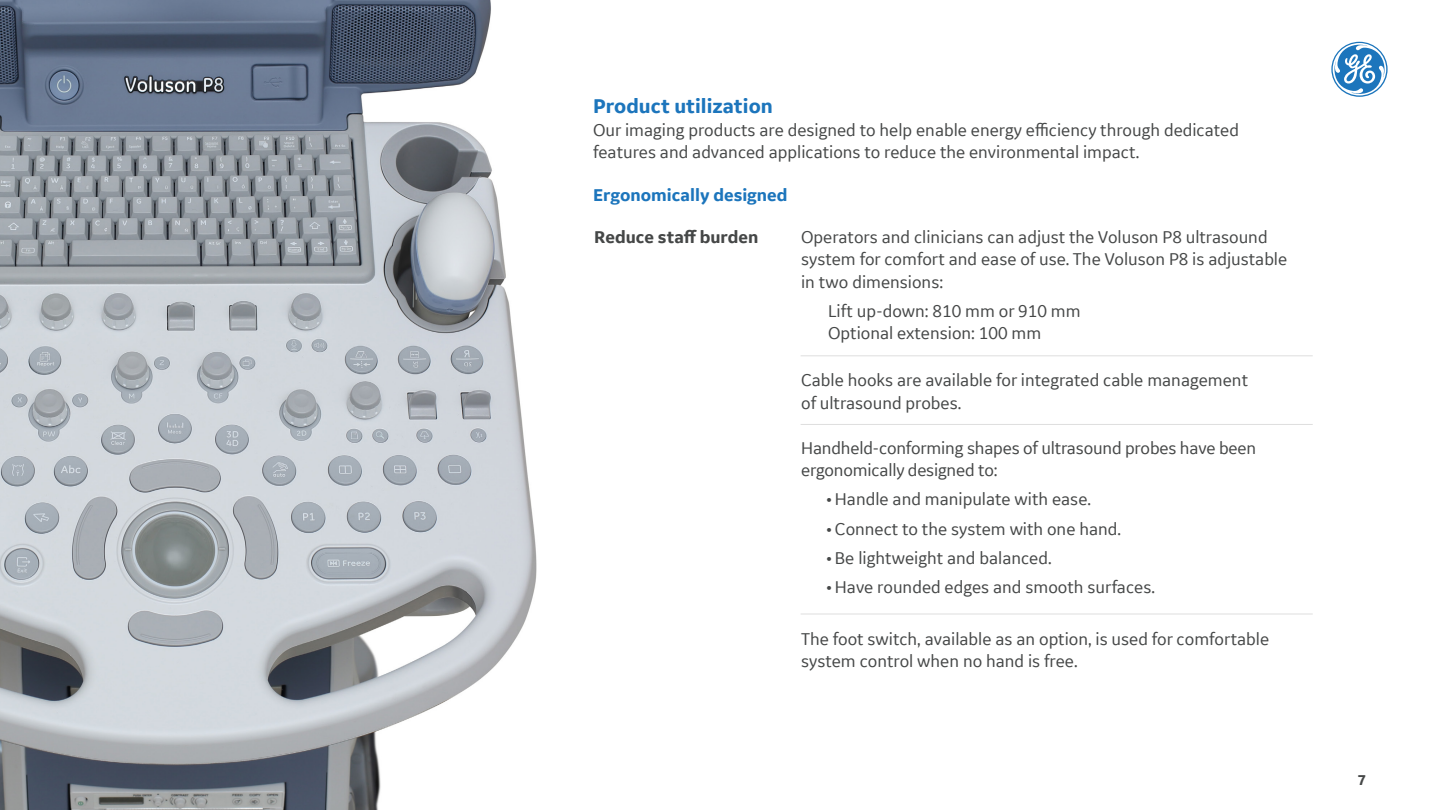
<style>
.page{position:relative;width:1437px;height:810px;background:#fff}
.page>*{position:absolute;margin:0;border:0;box-sizing:border-box;transform-origin:0 0}
.t1{font:700 21px "GE Inspira Sans";color:#1c75bc}
.t2{font:18px/22.5px "GE Inspira Sans";color:#454747}
.t3{font:700 18px "GE Inspira Sans";color:#1c75bc}
.t4{font:700 18px "GE Inspira Sans";color:#454747}
.t5{font:700 15px "GE Inspira Sans";color:#454747}
</style>
<div class="page">
<img style="left:0;top:0;width:537px;height:810px">
<svg style="left:1331px;top:42px;width:56px;height:55px"></svg>
<hr style="left:800px;top:355px;width:512px;height:1px;background:#dedede">
<hr style="left:800px;top:424px;width:512px;height:1px;background:#dedede">
<hr style="left:800px;top:614px;width:512px;height:1px;background:#dedede">
<p class="t1" style="left:593px;top:93px;width:181px">Product utilization</p>
<p class="t2" style="left:593px;top:118px;width:647px">Our imaging products are designed to help enable energy efficiency through dedicated features and advanced applications to reduce the environmental impact.</p>
<p class="t3" style="left:593px;top:183px;width:196px">Ergonomically designed</p>
<p class="t4" style="left:594px;top:225px;width:166px">Reduce staff burden</p>
<p class="t2" style="left:801px;top:225px;width:487px">Operators and clinicians can adjust the Voluson P8 ultrasound system for comfort and ease of use. The Voluson P8 is adjustable in two dimensions:</p>
<p class="t2" style="left:828px;top:299px;width:254px">Lift up-down: 810 mm or 910 mm<br>Optional extension: 100 mm</p>
<p class="t2" style="left:801px;top:368px;width:448px">Cable hooks are available for integrated cable management of ultrasound probes.</p>
<p class="t2" style="left:801px;top:436px;width:456px">Handheld-conforming shapes of ultrasound probes have been ergonomically designed to:</p>
<p class="t2" style="left:826px;top:488px;width:266px">•Handle and manipulate with ease.</p>
<p class="t2" style="left:826px;top:517px;width:296px">•Connect to the system with one hand.</p>
<p class="t2" style="left:826px;top:546px;width:227px">• Be lightweight and balanced.</p>
<p class="t2" style="left:826px;top:575px;width:330px">•Have rounded edges and smooth surfaces.</p>
<p class="t2" style="left:801px;top:627px;width:469px">The foot switch, available as an option, is used for comfortable system control when no hand is free.</p>
<p class="t5" style="left:1357px;top:771px;width:9px">7</p>
</div>
